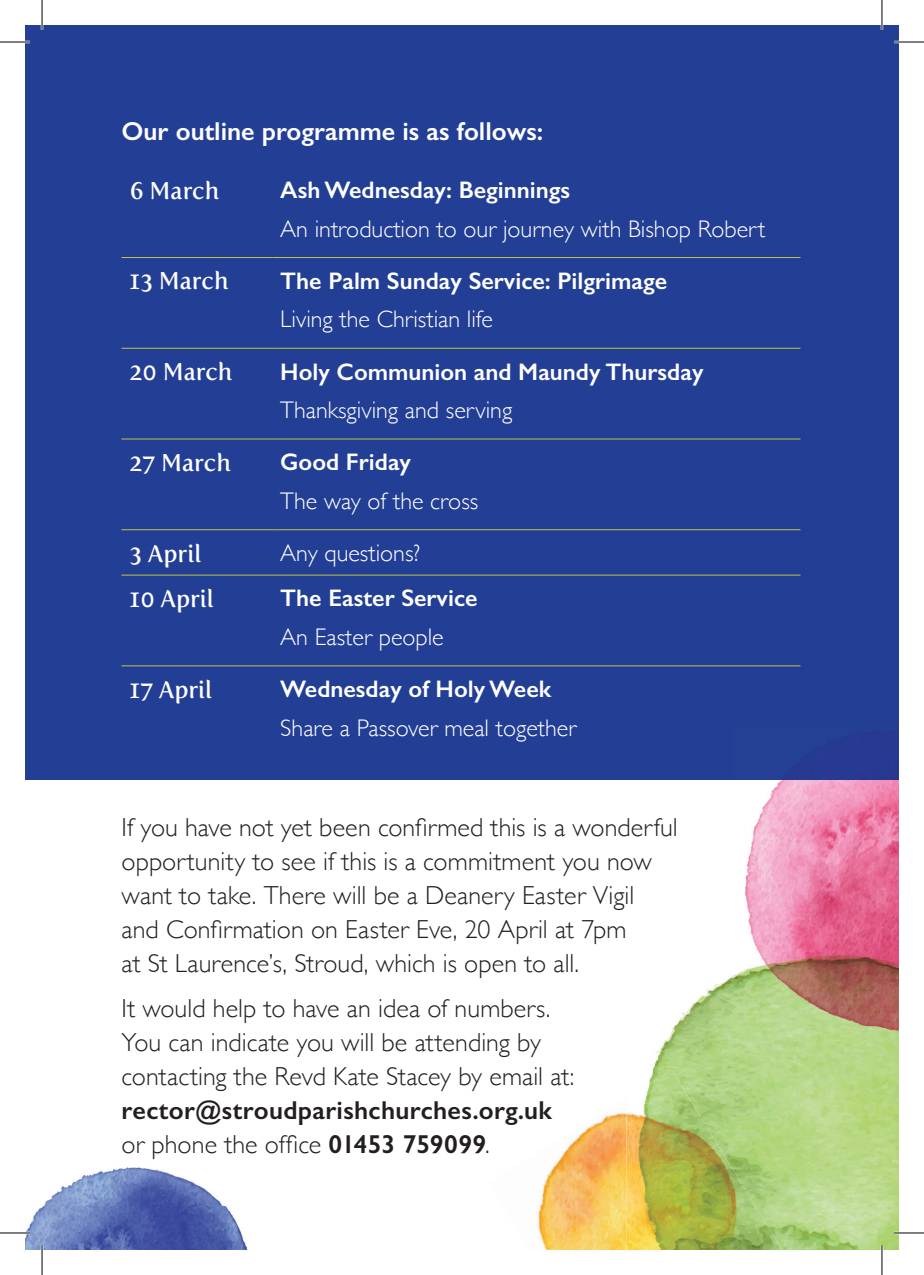
<style>
.page{position:relative;width:924px;height:1275px;background:#fff}
.page>*{position:absolute;margin:0;border:0;box-sizing:border-box;transform-origin:0 0}
.t1{font:300 26px/34px "Gill Sans";letter-spacing:.005em;color:#231f20}
.t2{font:600 26px/34px "Gill Sans";letter-spacing:.01em;color:#231f20}
.t3{font:600 26px "Gill Sans";color:#fff}
.t4{font:300 24px "Gill Sans";color:#fff}
.t5{font:600 24px "Gill Sans";color:#fff}
.t6{font:24px "Fertigo Pro";color:#fff}
.s1{font-weight:300}
</style>
<div class="page">
<div style="left:25px;top:25px;width:873px;height:754px;background:#233f95"></div>
<hr style="left:121px;top:257px;width:151px;height:1px;background:#c2c540">
<hr style="left:272px;top:257px;width:528px;height:1px;background:#c2c540">
<hr style="left:121px;top:348px;width:151px;height:1px;background:#c2c540">
<hr style="left:272px;top:348px;width:528px;height:1px;background:#c2c540">
<hr style="left:121px;top:438px;width:151px;height:1px;background:#c2c540">
<hr style="left:272px;top:438px;width:528px;height:1px;background:#c2c540">
<hr style="left:121px;top:529px;width:151px;height:1px;background:#c2c540">
<hr style="left:272px;top:529px;width:528px;height:1px;background:#c2c540">
<hr style="left:121px;top:665px;width:151px;height:1px;background:#c2c540">
<hr style="left:272px;top:665px;width:528px;height:1px;background:#c2c540">
<hr style="left:121px;top:574px;width:151px;height:1px;background:#c2c540">
<hr style="left:272px;top:574px;width:528px;height:1px;background:#c2c540">
<img style="left:732px;top:731px;width:166px;height:309px">
<img style="left:563px;top:1113px;width:63px;height:137px">
<img style="left:538px;top:1154px;width:54px;height:96px">
<img style="left:653px;top:949px;width:109px;height:180px">
<img style="left:762px;top:1040px;width:136px;height:210px">
<img style="left:730px;top:1129px;width:32px;height:36px">
<img style="left:626px;top:1129px;width:104px;height:121px">
<img style="left:729px;top:1165px;width:52px;height:85px">
<img style="left:626px;top:1070px;width:82px;height:60px">
<img style="left:25px;top:1206px;width:223px;height:44px">
<img style="left:44px;top:1167px;width:180px;height:39px">
<hr style="left:0;top:41px;width:30px;height:2px;background:#fff">
<hr style="left:893px;top:41px;width:30px;height:2px;background:#fff">
<hr style="left:0;top:1231px;width:30px;height:3px;background:#fff">
<hr style="left:893px;top:1231px;width:30px;height:3px;background:#fff">
<hr style="left:41px;top:0;width:2px;height:30px;background:#fff">
<hr style="left:41px;top:1245px;width:2px;height:30px;background:#fff">
<hr style="left:880px;top:0;width:2px;height:30px;background:#fff">
<hr style="left:880px;top:1245px;width:2px;height:30px;background:#fff">
<hr style="left:0;top:42px;width:30px;height:1px;background:#000">
<hr style="left:893px;top:42px;width:30px;height:1px;background:#000">
<hr style="left:0;top:1232px;width:30px;height:1px;background:#000">
<hr style="left:893px;top:1232px;width:30px;height:1px;background:#000">
<hr style="left:42px;top:0;width:1px;height:30px;background:#000">
<hr style="left:42px;top:1245px;width:1px;height:30px;background:#000">
<hr style="left:881px;top:0;width:1px;height:30px;background:#000">
<hr style="left:881px;top:1245px;width:1px;height:30px;background:#000">
<p class="t3" style="left:121px;top:116px;width:423px">Our outline programme is as follows:</p>
<p class="t6" style="left:129px;top:176px;width:91px">6 March</p>
<p class="t5" style="left:280px;top:175px;width:291px">Ash Wednesday: Beginnings</p>
<p class="t4" style="left:280px;top:210px;width:486px">An introduction to our journey with Bishop Robert</p>
<p class="t6" style="left:129px;top:267px;width:101px">13 March</p>
<p class="t5" style="left:280px;top:266px;width:388px">The Palm Sunday Service: Pilgrimage</p>
<p class="t4" style="left:280px;top:301px;width:214px">Living the Christian life</p>
<p class="t6" style="left:129px;top:358px;width:105px">20 March</p>
<p class="t5" style="left:280px;top:357px;width:424px">Holy Communion and Maundy Thursday</p>
<p class="t4" style="left:280px;top:391px;width:233px">Thanksgiving and serving</p>
<p class="t6" style="left:129px;top:448px;width:103px">27 March</p>
<p class="t5" style="left:280px;top:448px;width:132px">Good Friday</p>
<p class="t4" style="left:280px;top:482px;width:199px">The way of the cross</p>
<p class="t6" style="left:129px;top:539px;width:73px">3 April</p>
<p class="t4" style="left:280px;top:534px;width:141px">Any questions?</p>
<p class="t6" style="left:129px;top:584px;width:86px">10 April</p>
<p class="t5" style="left:280px;top:584px;width:199px">The Easter Service</p>
<p class="t4" style="left:280px;top:618px;width:165px">An Easter people</p>
<p class="t6" style="left:129px;top:675px;width:84px">17 April</p>
<p class="t5" style="left:280px;top:674px;width:272px">Wednesday of Holy Week</p>
<p class="t4" style="left:280px;top:709px;width:297px">Share a Passover meal together</p>
<p class="t1" style="left:121px;top:809px;width:557px">If you have not yet been confirmed this is a wonderful opportunity to see if this is a commitment you now want to take. There will be a Deanery Easter Vigil and Confirmation on Easter Eve, 20 April at 7pm<br>at St Laurence’s, Stroud, which is open to all.</p>
<p class="t1" style="left:121px;top:990px;width:454px">It would help to have an idea of numbers.<br>You can indicate you will be attending by contacting the Revd Kate Stacey by email at:</p>
<p class="t2" style="left:121px;top:1093px;width:432px">rector@stroudparishchurches.org.uk <span class="s1">or phone the office</span> 01453 759099<span class="s1">.</span></p>
</div>
